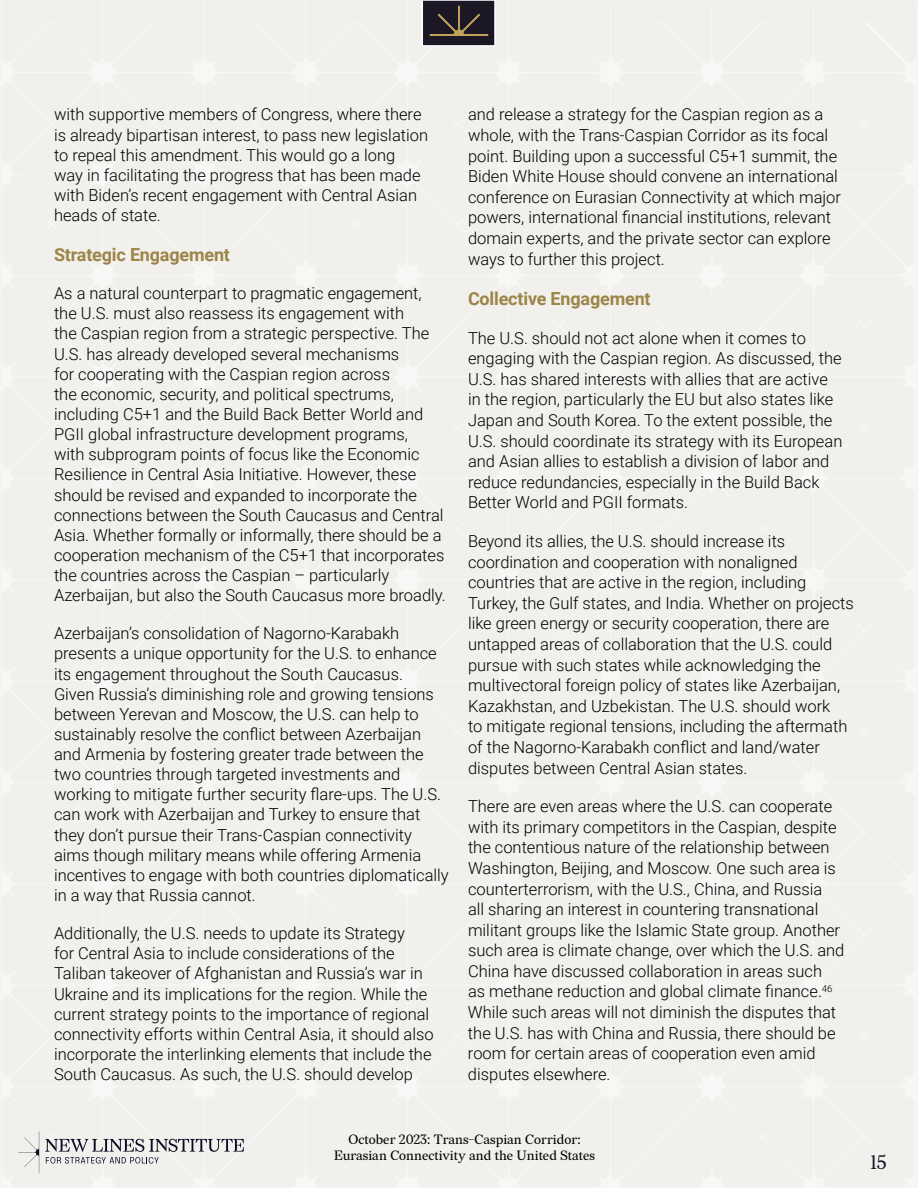
<style>
.page{position:relative;width:918px;height:1188px;background:#fff}
.page>*{position:absolute;margin:0;border:0;box-sizing:border-box;transform-origin:0 0}
.t1{font:19.5px "Redaction";color:#1b1725}
.t2{font:700 18px "Roboto";letter-spacing:-.01em;color:#9c8548}
.t3{font:300 16.5px/20.1px "Roboto";color:#000}
.t4{font:13.5px/16.2px "Redaction";color:#000;text-align:center}
</style>
<div class="page">
<div style="left:1px;top:1px;width:916px;height:1187px;background:#f1f0ec"></div>
<div style="left:422px;top:0;width:73px;height:46px;background:#1b1725"></div>
<div style="left:422px;top:0;width:74px;height:47px;border:2px solid #fff"></div>
<svg style="left:429px;top:5px;width:60px;height:31px"></svg>
<svg style="left:18px;top:1131px;width:21px;height:42px"></svg>
<svg style="left:45px;top:1139px;width:199px;height:25px;background:#c5c4c5"></svg>
<p class="t3" style="left:54px;top:104px;width:376px">with supportive members of Congress, where there is already bipartisan interest, to pass new legislation to repeal this amendment. This would go a long way in facilitating the progress that has been made with Biden’s recent engagement with Central Asian heads of state.</p>
<p class="t2" style="left:54px;top:242px;width:178px">Strategic Engagement</p>
<p class="t3" style="left:54px;top:283px;width:393px">As a natural counterpart to pragmatic engagement, the U.S. must also reassess its engagement with<br>the Caspian region from a strategic perspective. The U.S. has already developed several mechanisms<br>for cooperating with the Caspian region across<br>the economic, security, and political spectrums, including C5+1 and the Build Back Better World and PGII global infrastructure development programs,<br>with subprogram points of focus like the Economic Resilience in Central Asia Initiative. However, these should be revised and expanded to incorporate the connections between the South Caucasus and Central Asia. Whether formally or informally, there should be a cooperation mechanism of the C5+1 that incorporates the countries across the Caspian – particularly Azerbaijan, but also the South Caucasus more broadly.</p>
<p class="t3" style="left:54px;top:623px;width:396px">Azerbaijan’s consolidation of Nagorno-Karabakh presents a unique opportunity for the U.S. to enhance its engagement throughout the South Caucasus.<br>Given Russia’s diminishing role and growing tensions between Yerevan and Moscow, the U.S. can help to sustainably resolve the conflict between Azerbaijan and Armenia by fostering greater trade between the two countries through targeted investments and working to mitigate further security flare-ups. The U.S. can work with Azerbaijan and Turkey to ensure that they don’t pursue their Trans-Caspian connectivity aims though military means while offering Armenia incentives to engage with both countries diplomatically in a way that Russia cannot.</p>
<p class="t3" style="left:54px;top:923px;width:381px">Additionally, the U.S. needs to update its Strategy<br>for Central Asia to include considerations of the Taliban takeover of Afghanistan and Russia’s war in Ukraine and its implications for the region. While the current strategy points to the importance of regional connectivity efforts within Central Asia, it should also incorporate the interlinking elements that include the South Caucasus. As such, the U.S. should develop</p>
<p class="t3" style="left:468px;top:104px;width:375px;line-height:20.5px">and release a strategy for the Caspian region as a whole, with the Trans-Caspian Corridor as its focal point. Building upon a successful C5+1 summit, the Biden White House should convene an international conference on Eurasian Connectivity at which major powers, international financial institutions, relevant domain experts, and the private sector can explore ways to further this project.</p>
<p class="t2" style="left:468px;top:286px;width:184px">Collective Engagement</p>
<p class="t3" style="left:468px;top:327px;width:376px;line-height:20.5px">The U.S. should not act alone when it comes to engaging with the Caspian region. As discussed, the U.S. has shared interests with allies that are active in the region, particularly the EU but also states like Japan and South Korea. To the extent possible, the U.S. should coordinate its strategy with its European and Asian allies to establish a division of labor and reduce redundancies, especially in the Build Back Better World and PGII formats.</p>
<p class="t3" style="left:468px;top:530px;width:387px;line-height:20.5px">Beyond its allies, the U.S. should increase its coordination and cooperation with nonaligned countries that are active in the region, including Turkey, the Gulf states, and India. Whether on projects like green energy or security cooperation, there are untapped areas of collaboration that the U.S. could pursue with such states while acknowledging the multivectoral foreign policy of states like Azerbaijan, Kazakhstan, and Uzbekistan. The U.S. should work<br>to mitigate regional tensions, including the aftermath of the Nagorno-Karabakh conflict and land/water disputes between Central Asian states.</p>
<p class="t3" style="left:468px;top:795px;width:378px;line-height:20.5px">There are even areas where the U.S. can cooperate with its primary competitors in the Caspian, despite the contentious nature of the relationship between Washington, Beijing, and Moscow. One such area is counterterrorism, with the U.S., China, and Russia<br>all sharing an interest in countering transnational militant groups like the Islamic State group. Another such area is climate change, over which the U.S. and China have discussed collaboration in areas such<br>as methane reduction and global climate finance.<sup>46<br></sup>While such areas will not diminish the disputes that the U.S. has with China and Russia, there should be room for certain areas of cooperation even amid disputes elsewhere.</p>
<p class="t4" style="left:334px;top:1131px;width:262px">October 2023: Trans-Caspian Corridor:<br>Eurasian Connectivity and the United States</p>
<p class="t1" style="left:870px;top:1150px;width:18px">15</p>
</div>
